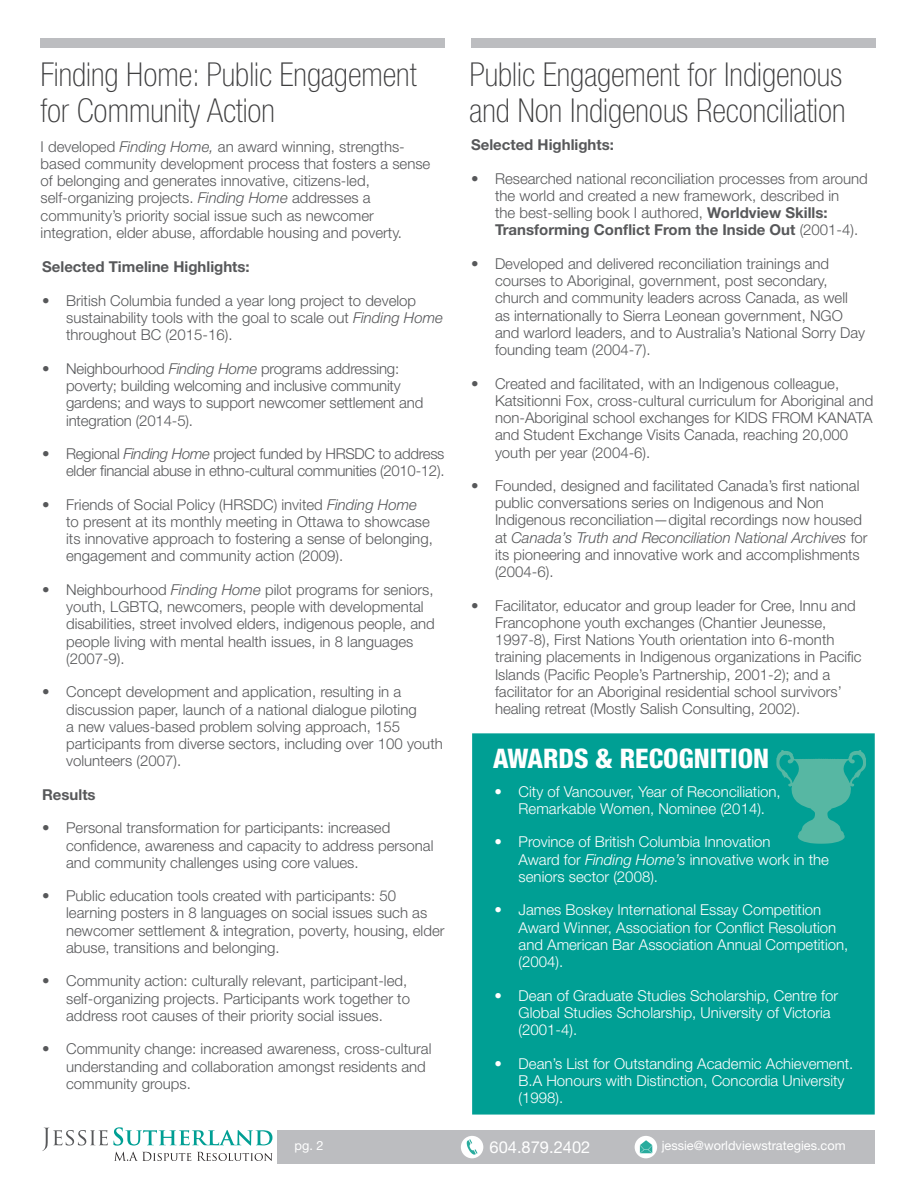
<style>
.page{position:relative;width:918px;height:1188px;background:#fff}
.page>*{position:absolute;margin:0;border:0;box-sizing:border-box;transform-origin:0 0}
.t1{font:100 condensed 33px/36px "Helvetica Neue LT Std";color:#3e3e3f}
.t2{font:800 condensed 27px "Helvetica Neue LT Std";color:#fff}
.t3{font:16.5px "Helvetica Neue LT Std";color:#fff}
.t4{font:300 15px/17.2px "Helvetica Neue LT Std";color:#57585a}
.t5{font:300 15px/17.2px "Helvetica Neue LT Std";color:#fff}
.t6{font:300 15px/17.2px "Helvetica Neue LT Std";letter-spacing:-.02em;color:#57585a;text-align:right}
.t7{font:700 15px "Helvetica Neue LT Std";color:#57585a}
.t8{font:12.75px "Helvetica Neue LT Std";color:#fff}
.s1{font-style:italic}
.s2{font-weight:700}
</style>
<div class="page">
<div style="left:40px;top:39px;width:405px;height:9px;background:#bcbdc0"></div>
<div style="left:471px;top:39px;width:404px;height:9px;background:#bcbdc0"></div>
<svg style="left:42px;top:1127px;width:230px;height:34px"></svg>
<div style="left:277px;top:1130px;width:598px;height:34px;background:#bcbdc0"></div>
<div style="left:461px;top:1136px;width:22px;height:22px;background:#fff;border-radius:50%"></div>
<svg style="left:635px;top:1136px;width:22px;height:22px"></svg>
<svg style="left:640px;top:1140px;width:12px;height:13px"></svg>
<svg style="left:467px;top:1139px;width:11px;height:16px"></svg>
<div style="left:472px;top:733px;width:403px;height:382px;background:#009f94"></div>
<svg style="left:776px;top:750px;width:90px;height:94px;background:#28aa9a"></svg>
<p class="t1" style="left:40px;top:57px;width:377px">Finding Home: Public Engagement for Community Action</p>
<p class="t4" style="left:41px;top:137px;width:391px">I developed <span class="s1">Finding Home,</span> an award winning, strengths&shy;based community development process that fosters a sense of belonging and generates innovative, citizens-led, self-organizing projects. <span class="s1">Finding Home</span> addresses a community’s priority social issue such as newcomer integration, elder abuse, affordable housing and poverty.</p>
<p class="t7" style="left:42px;top:258px;width:209px">Selected Timeline Highlights:</p>
<p class="t4" style="left:66px;top:292px;width:378px;text-indent:-24px">• British Columbia funded a year long project to develop sustainability tools with the goal to scale out <span class="s1">Finding Home </span>throughout BC (2015-16).</p>
<p class="t4" style="left:66px;top:360px;width:359px;text-indent:-24px">• Neighbourhood <span class="s1">Finding Home</span> programs addressing: poverty; building welcoming and inclusive community gardens; and ways to support newcomer settlement and integration (2014-5).</p>
<p class="t6" style="left:42px;top:445px;width:404px">• Regional <span class="s1">Finding Home</span> project funded by HRSDC to address elder financial abuse in ethno-cultural communities (2010-12).</p>
<p class="t4" style="left:66px;top:495px;width:368px;text-indent:-24px">• Friends of Social Policy (HRSDC) invited <span class="s1">Finding Home </span>to present at its monthly meeting in Ottawa to showcase its innovative approach to fostering a sense of belonging, engagement and community action (2009).</p>
<p class="t4" style="left:66px;top:581px;width:370px;text-indent:-24px">• Neighbourhood <span class="s1">Finding Home</span> pilot programs for seniors, youth, LGBTQ, newcomers, people with developmental disabilities, street involved elders, indigenous people, and people living with mental health issues, in 8 languages (2007-9).</p>
<p class="t4" style="left:66px;top:683px;width:378px;text-indent:-24px">• Concept development and application, resulting in a discussion paper, launch of a national dialogue piloting<br>a new values-based problem solving approach, 155 participants from diverse sectors, including over 100 youth volunteers (2007).</p>
<p class="t7" style="left:42px;top:785px;width:55px">Results</p>
<p class="t4" style="left:66px;top:819px;width:369px;text-indent:-24px">• Personal transformation for participants: increased confidence, awareness and capacity to address personal and community challenges using core values.</p>
<p class="t4" style="left:66px;top:887px;width:380px;text-indent:-24px">• Public education tools created with participants: 50 learning posters in 8 languages on social issues such as newcomer settlement &amp; integration, poverty, housing, elder abuse, transitions and belonging.</p>
<p class="t4" style="left:66px;top:972px;width:345px;text-indent:-24px">• Community action: culturally relevant, participant-led, self-organizing projects. Participants work together to address root causes of their priority social issues.</p>
<p class="t4" style="left:66px;top:1040px;width:367px;text-indent:-24px">• Community change: increased awareness, cross-cultural understanding and collaboration amongst residents and community groups.</p>
<p class="t1" style="left:470px;top:57px;width:378px">Public Engagement for Indigenous and Non Indigenous Reconciliation</p>
<p class="t7" style="left:471px;top:136px;width:145px">Selected Highlights:</p>
<p class="t4" style="left:495px;top:169px;width:374px;text-indent:-24px">• Researched national reconciliation processes from around the world and created a new framework, described in<br>the best-selling book I authored, <span class="s2">Worldview Skills:<br>Transforming Conflict From the Inside Out</span> (2001-4).</p>
<p class="t4" style="left:495px;top:255px;width:372px;text-indent:-24px">• Developed and delivered reconciliation trainings and courses to Aboriginal, government, post secondary, church and community leaders across Canada, as well as internationally to Sierra Leonean government, NGO and warlord leaders, and to Australia’s National Sorry Day founding team (2004-7).</p>
<p class="t4" style="left:495px;top:374px;width:380px;text-indent:-24px">• Created and facilitated, with an Indigenous colleague, Katsitionni Fox, cross-cultural curriculum for Aboriginal and non-Aboriginal school exchanges for KIDS FROM KANATA and Student Exchange Visits Canada, reaching 20,000 youth per year (2004-6).</p>
<p class="t4" style="left:495px;top:477px;width:374px;text-indent:-24px">• Founded, designed and facilitated Canada’s first national public conversations series on Indigenous and Non Indigenous reconciliation—digital recordings now housed at <span class="s1">Canada’s Truth and Reconciliation National Archives</span> for its pioneering and innovative work and accomplishments (2004-6).</p>
<p class="t4" style="left:495px;top:596px;width:368px;text-indent:-24px">• Facilitator, educator and group leader for Cree, Innu and Francophone youth exchanges (Chantier Jeunesse, 1997-8), First Nations Youth orientation into 6-month training placements in Indigenous organizations in Pacific Islands (Pacific People’s Partnership, 2001-2); and a facilitator for an Aboriginal residential school survivors’ healing retreat (Mostly Salish Consulting, 2002).</p>
<p class="t2" style="left:493px;top:741px;width:278px">AWARDS &amp; RECOGNITION</p>
<p class="t5" style="left:495px;top:782px;width:288px;text-align:center">• City of Vancouver, Year of Reconciliation,<br>Remarkable Women, Nominee (2014).</p>
<p class="t5" style="left:519px;top:833px;width:312px;text-indent:-24px">• Province of British Columbia Innovation<br>Award for <span class="s1">Finding Home’s</span> innovative work in the seniors sector (2008).</p>
<p class="t5" style="left:519px;top:901px;width:331px;text-indent:-24px">• James Boskey International Essay Competition Award Winner, Association for Conflict Resolution and American Bar Association Annual Competition, (2004).</p>
<p class="t5" style="left:519px;top:986px;width:321px;text-indent:-24px">• Dean of Graduate Studies Scholarship, Centre for<br>Global Studies Scholarship, University of Victoria (2001-4).</p>
<p class="t5" style="left:519px;top:1054px;width:336px;text-indent:-24px">• Dean’s List for Outstanding Academic Achievement.<br>B.A Honours with Distinction, Concordia University (1998).</p>
<p class="t8" style="left:295px;top:1138px;width:31px">pg. 2</p>
<p class="t3" style="left:490px;top:1137px;width:102px">604.879.2402</p>
<p class="t8" style="left:662px;top:1138px;width:185px">jessie@worldviewstrategies.com</p>
</div>
